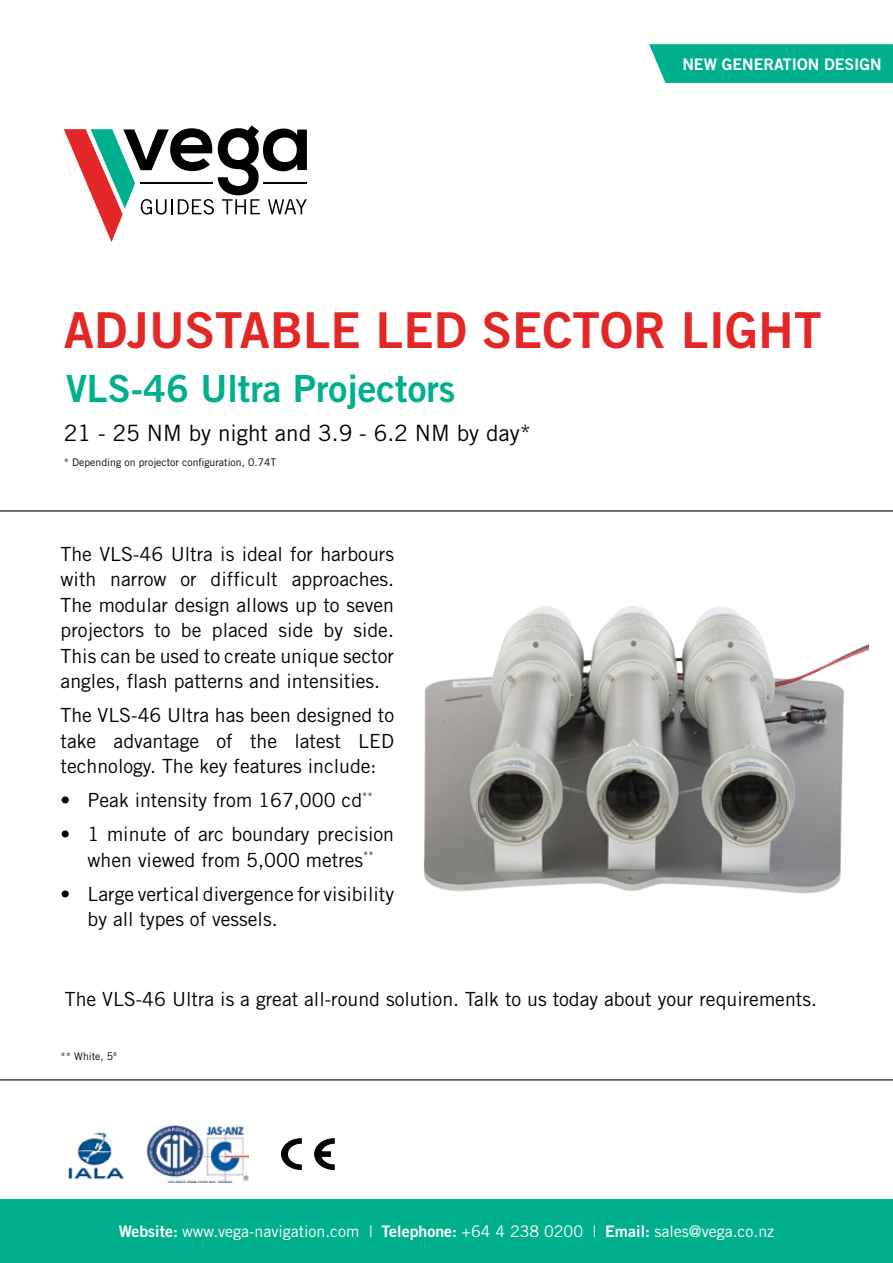
<style>
.page{position:relative;width:893px;height:1263px;background:#fff}
.page>*{position:absolute;margin:0;border:0;box-sizing:border-box;transform-origin:0 0}
.t1{font:49.5px "Trade Gothic Bold Two";color:#e32726}
.t2{font:37.5px "Trade Gothic Bold Two";color:#00af8d}
.t3{font:22.5px "Trade Gothic";color:#000}
.t4{font:19.5px/25.5px "Trade Gothic";color:#000;text-align:justify}
.t5{font:15.9px "Trade Gothic";color:#fff}
.t6{font:15.9px "Trade Gothic Bold Two";color:#fff}
.t7{font:10.5px "Trade Gothic";color:#000}
.s1{font-family:"Trade Gothic Bold Two"}
</style>
<div class="page">
<div style="left:0;top:1199px;width:893px;height:64px;background:#00af8d"></div>
<img style="left:68px;top:1132px;width:56px;height:48px">
<svg style="left:281px;top:1138px;width:21px;height:32px"></svg>
<svg style="left:314px;top:1138px;width:21px;height:32px"></svg>
<svg style="left:64px;top:125px;width:243px;height:117px"></svg>
<hr style="left:141px;top:183px;width:72px;height:1px;background:#000">
<hr style="left:263px;top:183px;width:44px;height:1px;background:#000">
<hr style="left:0;top:510px;width:893px;height:1px;background:#000">
<hr style="left:0;top:1079px;width:893px;height:1px;background:#000">
<img style="left:147px;top:1126px;width:101px;height:57px">
<svg style="left:649px;top:44px;width:244px;height:39px;background:#0bb291"></svg>
<img style="left:423px;top:606px;width:445px;height:288px">
<p class="t6" style="left:682px;top:54px;width:201px">NEW GENERATION DESIGN</p>
<h1 class="t1" style="left:64px;top:300px;width:759px">ADJUSTABLE LED SECTOR LIGHT</h1>
<h2 class="t2" style="left:66px;top:365px;width:391px">VLS-46 Ultra Projectors</h2>
<p class="t3" style="left:64px;top:419px;width:469px">21 - 25 NM by night and 3.9 - 6.2 NM by day*</p>
<p class="t7" style="left:64px;top:456px;width:214px">* Depending on projector configuration, 0.74T</p>
<p class="t4" style="left:61px;top:541px;width:335px">The VLS-46 Ultra is ideal for harbours with narrow or difficult approaches.<br>The modular design allows up to seven projectors to be placed side by side.<br>This can be used to create unique sector angles, flash patterns and intensities.</p>
<p class="t4" style="left:61px;top:702px;width:335px">The VLS-46 Ultra has been designed to take advantage of the latest LED technology. The key features include:</p>
<p class="t4" style="left:61px;top:787px;width:314px">• Peak intensity from 167,000 cd<sup>**</sup></p>
<p class="t4" style="left:61px;top:821px;width:335px;text-align:center">• 1 minute of arc boundary precision when viewed from 5,000 metres<sup>**</sup></p>
<p class="t4" style="left:88px;top:881px;width:308px;text-indent:-27px">• Large vertical divergence for visibility by all types of vessels.</p>
<p class="t4" style="left:65px;top:985px;width:754px">The VLS-46 Ultra is a great all-round solution. Talk to us today about your requirements.</p>
<p class="t7" style="left:61px;top:1050px;width:57px">** White, 5º</p>
<p class="t5" style="left:119px;top:1222px;width:657px"><span class="s1">Website:</span> www.vega-navigation.com | <span class="s1">Telephone:</span> +64 4 238 0200 | <span class="s1">Email:</span> sales@vega.co.nz</p>
</div>
